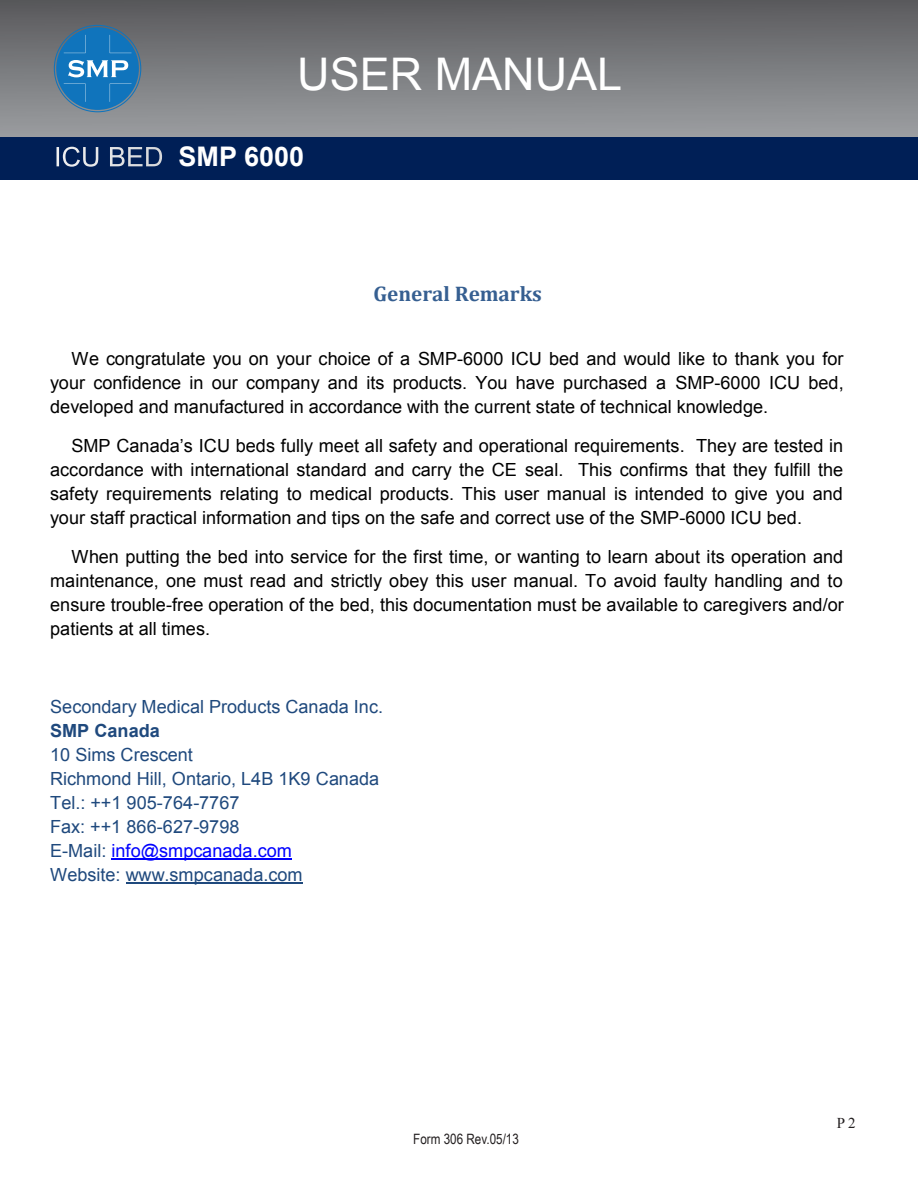
<style>
.page{position:relative;width:918px;height:1188px;background:#fff}
.page>*{position:absolute;margin:0;border:0;box-sizing:border-box;transform-origin:0 0}
.t1{font:45px "Arial";color:#fff}
.t2{font:700 27px "Arial";color:#fff}
.t3{font:700 21.15px "Cambria";color:#365f91}
.t4{font:18.15px/24px "Arial";color:#000;text-align:justify}
.t5{font:18.15px/24px "Arial";color:#1f497d}
.t6{font:15px "Times New Roman";color:#231f20}
.t7{font:14.25px "Arial Narrow";color:#231f20}
.s1{font-weight:400}
.s2{font-style:inherit}
.s3{font-weight:700}
.s4{color:#00f}
</style>
<div class="page">
<div style="left:0;top:0;width:918px;height:138px;background:linear-gradient(to bottom,#5a5a5d,#9c9fa2)"></div>
<div style="left:0;top:137px;width:918px;height:42px;background:#001f56"></div>
<svg style="left:54px;top:25px;width:87px;height:87px;background:#3c7fb1"></svg>
<hr style="left:112px;top:859px;width:180px;height:1px;background:#00f">
<hr style="left:126px;top:883px;width:177px;height:1px;background:#1f497d">
<h1 class="t1" style="left:297px;top:44px;width:327px">USER MANUAL</h1>
<h2 class="t2" style="left:54px;top:139px;width:252px"><span class="s1">ICU BED</span> SMP 6000</h2>
<p class="t3" style="left:374px;top:279px;width:170px">General Remarks</p>
<p class="t4" style="left:50px;top:347px;width:795px;text-indent:21px">We congratulate you on your choice of a SMP-6000 ICU bed and would like to thank you for your confidence in our company and its products. You have purchased a SMP-6000 ICU bed, developed and manufactured in accordance with the current state of technical knowledge.</p>
<p class="t4" style="left:50px;top:434px;width:795px;text-indent:21px"><span class="s2">SMP Canada’s</span> ICU beds fully meet all safety and operational requirements. They are tested in accordance with international standard and carry the CE seal. This confirms that they fulfill the safety requirements relating to medical products. This user manual is intended to give you and your staff practical information and tips on the safe and correct use of the SMP-6000 ICU bed.</p>
<p class="t4" style="left:50px;top:545px;width:795px;text-indent:21px">When putting the bed into service for the first time, or wanting to learn about its operation and maintenance, one must read and strictly obey this user manual. To avoid faulty handling and to ensure trouble-free operation of the bed, this documentation must be available to caregivers and/or patients at all times.</p>
<p class="t5" style="left:50px;top:695px;width:335px">Secondary Medical Products Canada Inc.<br><span class="s3">SMP Canada<br></span>10 Sims Crescent<br>Richmond Hill, Ontario, L4B 1K9 Canada<br>Tel.: ++1 905-764-7767<br>Fax: ++1 866-627-9798<br>E-Mail: <span class="s4">info@smpcanada.com<br></span>Website: www.smpcanada.com</p>
<p class="t7" style="left:413px;top:1129px;width:107px">Form 306 Rev.05/13</p>
<p class="t6" style="left:837px;top:1113px;width:21px">P 2</p>
</div>
